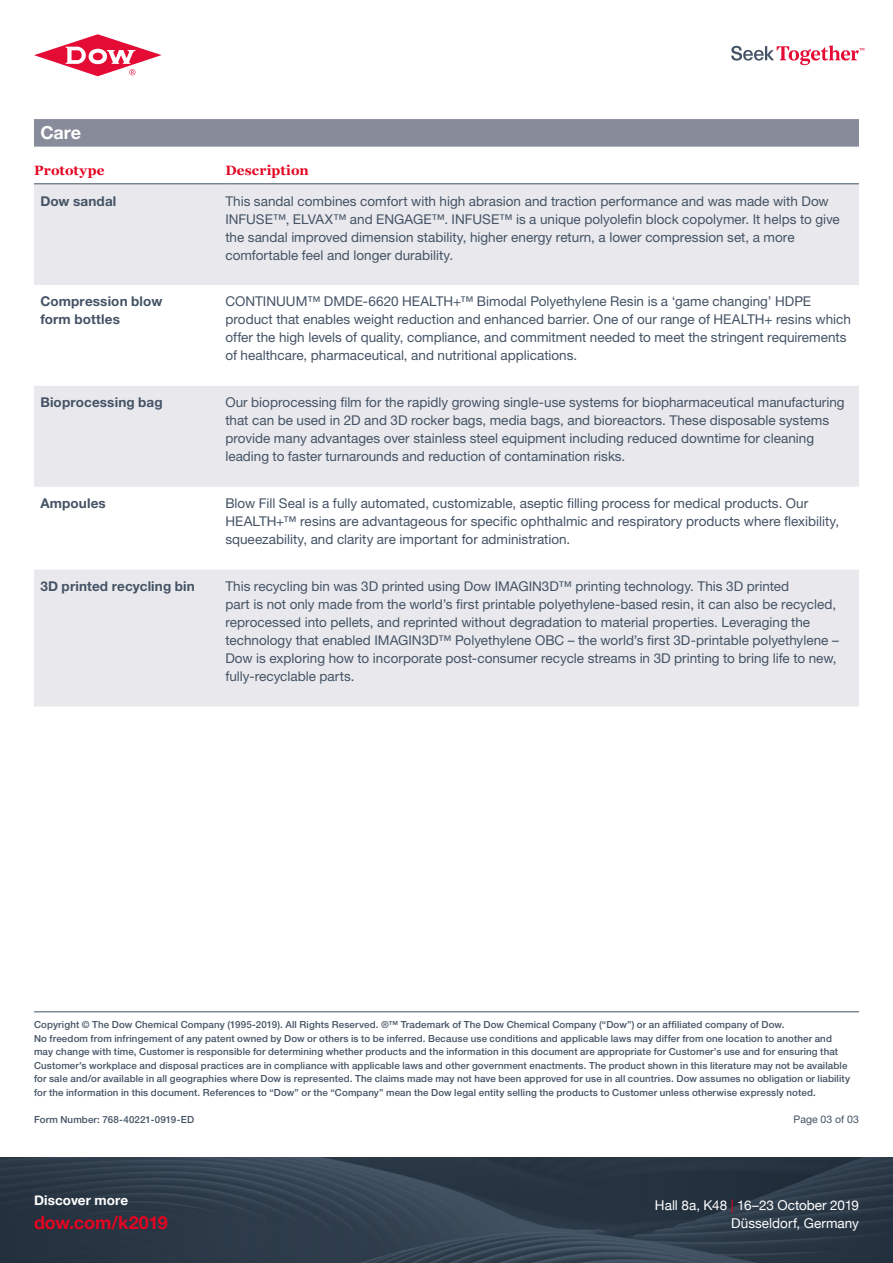
<style>
.page{position:relative;width:893px;height:1263px;background:#fff}
.page>*{position:absolute;margin:0;border:0;box-sizing:border-box;transform-origin:0 0}
.t1{font:700 18px "Helvetica Neue";letter-spacing:-.005em;color:#e40521}
.t2{font:700 18px "Helvetica Neue LT Std";color:#fff}
.t3{font:13.5px/18px "Helvetica Neue LT Std";color:#445365}
.t4{font:700 13.5px/18px "Helvetica Neue LT Std";letter-spacing:.01em;color:#445365}
.t5{font:13.5px/18px "Helvetica Neue";color:#fff;text-align:right}
.t6{font:700 13.5px "Georgia";letter-spacing:.015em;color:#e40521}
.t7{font:700 13.5px "Helvetica Neue";letter-spacing:.005em;color:#fff}
.t8{font:10.5px "Helvetica Neue LT Std";letter-spacing:.01em;color:#445365}
.t9{font:500 9.75px/13.5px "Helvetica Neue LT Std";letter-spacing:.015em;color:#445365}
.s1{color:#e40521}
</style>
<div class="page">
<div style="left:0;top:1158px;width:647px;height:105px;background:linear-gradient(to bottom,#31404e,#253240)"></div>
<svg style="left:246px;top:1158px;width:647px;height:105px;background:#2f3d4b"></svg>
<svg style="left:731px;top:45px;width:133px;height:20px"></svg>
<svg style="left:34px;top:34px;width:128px;height:42px"></svg>
<hr style="left:34px;top:1011px;width:825px;height:1px;background:#445365">
<div style="left:34px;top:119px;width:825px;height:28px;background:#888c9a"></div>
<svg style="left:34px;top:184px;width:825px;height:522px;fill:#e9e9ed"></svg>
<hr style="left:225px;top:183px;width:634px;height:1px;background:#445365">
<hr style="left:34px;top:183px;width:191px;height:1px;background:#445365">
<h1 class="t2" style="left:40px;top:122px;width:42px">Care</h1>
<p class="t6" style="left:34px;top:160px;width:72px">Prototype</p>
<p class="t6" style="left:225px;top:160px;width:85px">Description</p>
<p class="t4" style="left:40px;top:191px;width:78px">Dow sandal</p>
<p class="t3" style="left:225px;top:192px;width:616px">This sandal combines comfort with high abrasion and traction performance and was made with Dow INFUSE™, ELVAX™ and ENGAGE™. INFUSE™ is a unique polyolefin block copolymer. It helps to give the sandal improved dimension stability, higher energy return, a lower compression set, a more comfortable feel and longer durability.</p>
<p class="t4" style="left:40px;top:292px;width:123px">Compression blow form bottles</p>
<p class="t3" style="left:225px;top:292px;width:627px">CONTINUUM™ DMDE-6620 HEALTH+™ Bimodal Polyethylene Resin is a ‘game changing’ HDPE product that enables weight reduction and enhanced barrier. One of our range of HEALTH+ resins which offer the high levels of quality, compliance, and commitment needed to meet the stringent requirements of healthcare, pharmaceutical, and nutritional applications.</p>
<p class="t4" style="left:40px;top:393px;width:124px">Bioprocessing bag</p>
<p class="t3" style="left:225px;top:393px;width:621px">Our bioprocessing film for the rapidly growing single-use systems for biopharmaceutical manufacturing that can be used in 2D and 3D rocker bags, media bags, and bioreactors. These disposable systems provide many advantages over stainless steel equipment including reduced downtime for cleaning leading to faster turnarounds and reduction of contamination risks.</p>
<p class="t4" style="left:40px;top:494px;width:67px">Ampoules</p>
<p class="t3" style="left:225px;top:494px;width:615px">Blow Fill Seal is a fully automated, customizable, aseptic filling process for medical products. Our<br>HEALTH+™ resins are advantageous for specific ophthalmic and respiratory products where flexibility, squeezability, and clarity are important for administration.</p>
<p class="t4" style="left:40px;top:577px;width:156px">3D printed recycling bin</p>
<p class="t3" style="left:225px;top:577px;width:615px">This recycling bin was 3D printed using Dow IMAGIN3D™ printing technology. This 3D printed<br>part is not only made from the world’s first printable polyethylene-based resin, it can also be recycled, reprocessed into pellets, and reprinted without degradation to material properties. Leveraging the technology that enabled IMAGIN3D™ Polyethylene OBC – the world’s first 3D-printable polyethylene – Dow is exploring how to incorporate post-consumer recycle streams in 3D printing to bring life to new, fully-recyclable parts.</p>
<p class="t9" style="left:34px;top:1018px;width:818px">Copyright © The Dow Chemical Company (1995-2019). All Rights Reserved. ®™ Trademark of The Dow Chemical Company (“Dow”) or an affiliated company of Dow.<br>No freedom from infringement of any patent owned by Dow or others is to be inferred. Because use conditions and applicable laws may differ from one location to another and may change with time, Customer is responsible for determining whether products and the information in this document are appropriate for Customer’s use and for ensuring that Customer’s workplace and disposal practices are in compliance with applicable laws and other government enactments. The product shown in this literature may not be available for sale and/or available in all geographies where Dow is represented. The claims made may not have been approved for use in all countries. Dow assumes no obligation or liability for the information in this document. References to “Dow” or the “Company” mean the Dow legal entity selling the products to Customer unless otherwise expressly noted.</p>
<p class="t9" style="left:34px;top:1112px;width:162px">Form Number: 768-40221-0919-ED</p>
<p class="t8" style="left:794px;top:1113px;width:67px">Page 03 of 03</p>
<p class="t7" style="left:34px;top:1189px;width:96px">Discover more</p>
<h1 class="t1" style="left:34px;top:1208px;width:135px">dow.com/k2019</h1>
<p class="t5" style="left:655px;top:1197px;width:205px">Hall 8a, K48 <span class="s1">|</span> 16–23 October 2019<br>Düsseldorf, Germany</p>
</div>
